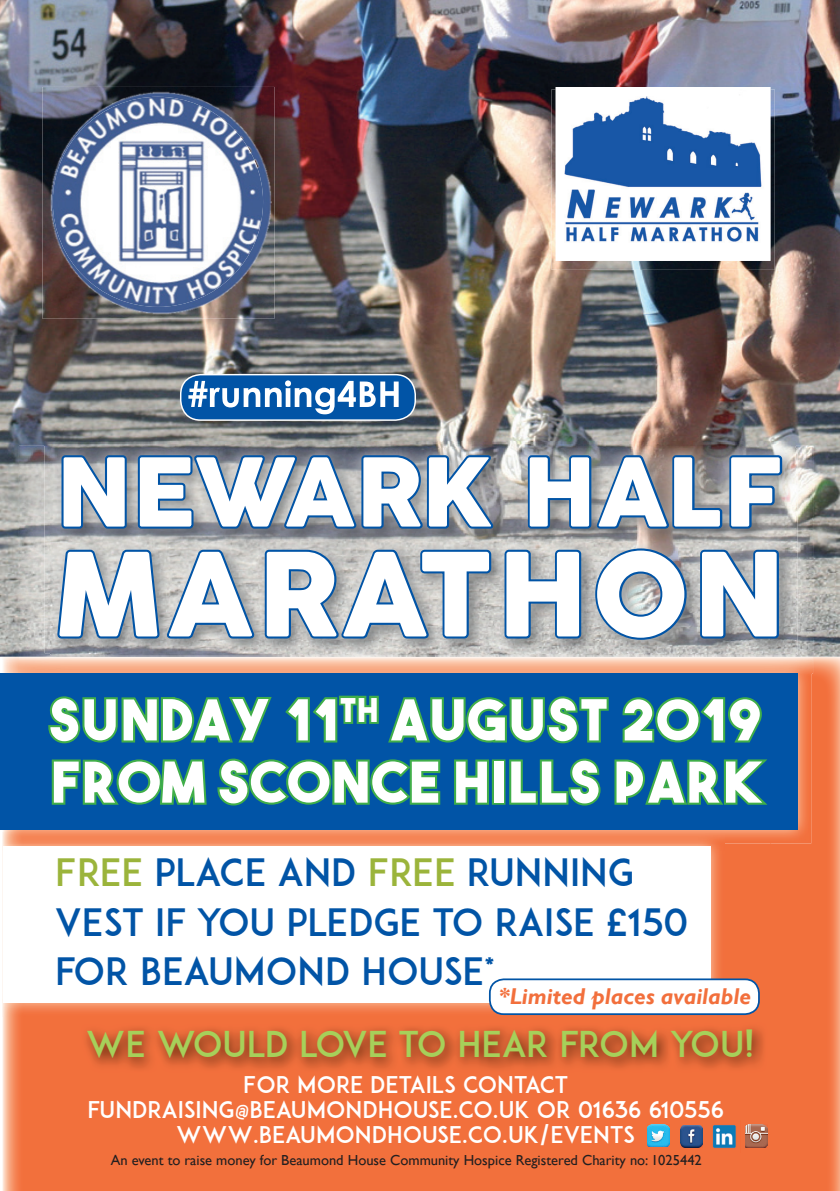
<style>
.page{position:relative;width:840px;height:1191px;background:#fff}
.page>*{position:absolute;margin:0;border:0;box-sizing:border-box;transform-origin:0 0}
.t1{font:114px "COCOGOOSE";letter-spacing:.03em;color:#fff}
.t2{font:93.2px "COCOGOOSE";color:#fff}
.t3{font:56px/62.2px "The Bold Font";letter-spacing:.04em;color:#fff}
.t4{font:37.4px/49.8px "ADAM.CGPRO";color:#0154a6}
.t5{font:35.2px "ADAM.CGPRO";letter-spacing:-.005em;color:#a6d05a}
.t6{font:italic 700 23px "Gill Sans";color:#f26f3c}
.t7{font:22.8px/24.8px "ADAM.CGPRO";color:#fff;text-align:center}
.t8{font:14.6px "Gill Sans";color:#231f20}
.s1{color:#9bb43b}
</style>
<div class="page">
<img style="left:770px;top:656px;width:69px;height:535px">
<div style="left:700px;top:843px;width:70px;height:348px;background:#f2703c"></div>
<div style="left:2px;top:1016px;width:698px;height:175px;background:#f2703c"></div>
<img style="left:0;top:0;width:839px;height:656px">
<div style="left:181px;top:375px;width:234px;height:45px;background:#0154a6;border-radius:20px"></div>
<div style="left:180px;top:374px;width:236px;height:47px;border:1px solid #fff;border-radius:20px"></div>
<svg style="left:188px;top:380px;width:210px;height:34px"></svg>
<img style="left:81px;top:1022px;width:686px;height:50px">
<img style="left:2px;top:843px;width:722px;height:173px">
<div style="left:3px;top:846px;width:707px;height:156px;background:#fff"></div>
<div style="left:489px;top:979px;width:269px;height:35px;background:#fff;border-radius:14px"></div>
<div style="left:488px;top:978px;width:271px;height:37px;border:2px solid #0154a6;border-radius:14px"></div>
<img style="left:42px;top:87px;width:232px;height:232px">
<img style="left:53px;top:97px;width:210px;height:210px;border-radius:105px">
<img style="left:646px;top:1124px;width:23px;height:22px">
<img style="left:679px;top:1125px;width:23px;height:22px">
<img style="left:707px;top:1120px;width:32px;height:32px">
<img style="left:744px;top:1124px;width:22px;height:24px">
<img style="left:19px;top:446px;width:793px;height:227px">
<img style="left:45px;top:442px;width:750px;height:211px">
<img style="left:50px;top:448px;width:745px;height:205px">
<svg style="left:55px;top:451px;width:730px;height:191px;background:#91a1b1"></svg>
<img style="left:551px;top:89px;width:223px;height:181px">
<img style="left:555px;top:89px;width:215px;height:172px">
<img style="left:3px;top:660px;width:807px;height:183px">
<img style="left:2px;top:832px;width:722px;height:11px">
<img style="left:19px;top:660px;width:791px;height:13px">
<div style="left:0;top:673px;width:797px;height:157px;background:#0154a6"></div>
<svg style="left:48px;top:696px;width:224px;height:48px"></svg>
<svg style="left:285px;top:695px;width:324px;height:49px"></svg>
<svg style="left:622px;top:697px;width:140px;height:46px"></svg>
<svg style="left:51px;top:759px;width:156px;height:46px"></svg>
<svg style="left:217px;top:758px;width:224px;height:48px"></svg>
<svg style="left:454px;top:759px;width:35px;height:46px"></svg>
<div style="left:491px;top:759px;width:14px;height:45px;border:4px solid #40ae49"></div>
<svg style="left:509px;top:758px;width:92px;height:48px"></svg>
<svg style="left:614px;top:759px;width:153px;height:46px"></svg>
<h2 class="t2" style="left:56px;top:422px;width:729px">NEWARK HALF</h2>
<h1 class="t1" style="left:54px;top:509px;width:733px">MARATHON</h1>
<h3 class="t3" style="left:49px;top:688px;width:713px">SUNDAY 11<sup>TH</sup> AUGUST 2019<br>FROM SCONCE HILLS PARK</h3>
<h3 class="t4" style="left:55px;top:847px;width:634px"><span class="s1">FREE</span> PLACE AND <span class="s1">FREE</span> RUNNING<br>VEST IF YOU PLEDGE TO RAISE £150<br>FOR BEAUMOND HOUSE*</h3>
<p class="t6" style="left:498px;top:983px;width:254px">*Limited places available</p>
<h3 class="t5" style="left:86px;top:1022px;width:669px">WE WOULD LOVE TO HEAR FROM YOU!</h3>
<p class="t7" style="left:87px;top:1071px;width:637px">FOR MORE DETAILS CONTACT<br>FUNDRAISING@BEAUMONDHOUSE.CO.UK OR 01636 610556<br>WWW.BEAUMONDHOUSE.CO.UK/EVENTS</p>
<p class="t8" style="left:111px;top:1151px;width:592px">An event to raise money for Beaumond House Community Hospice Registered Charity no: 1025442</p>
</div>
